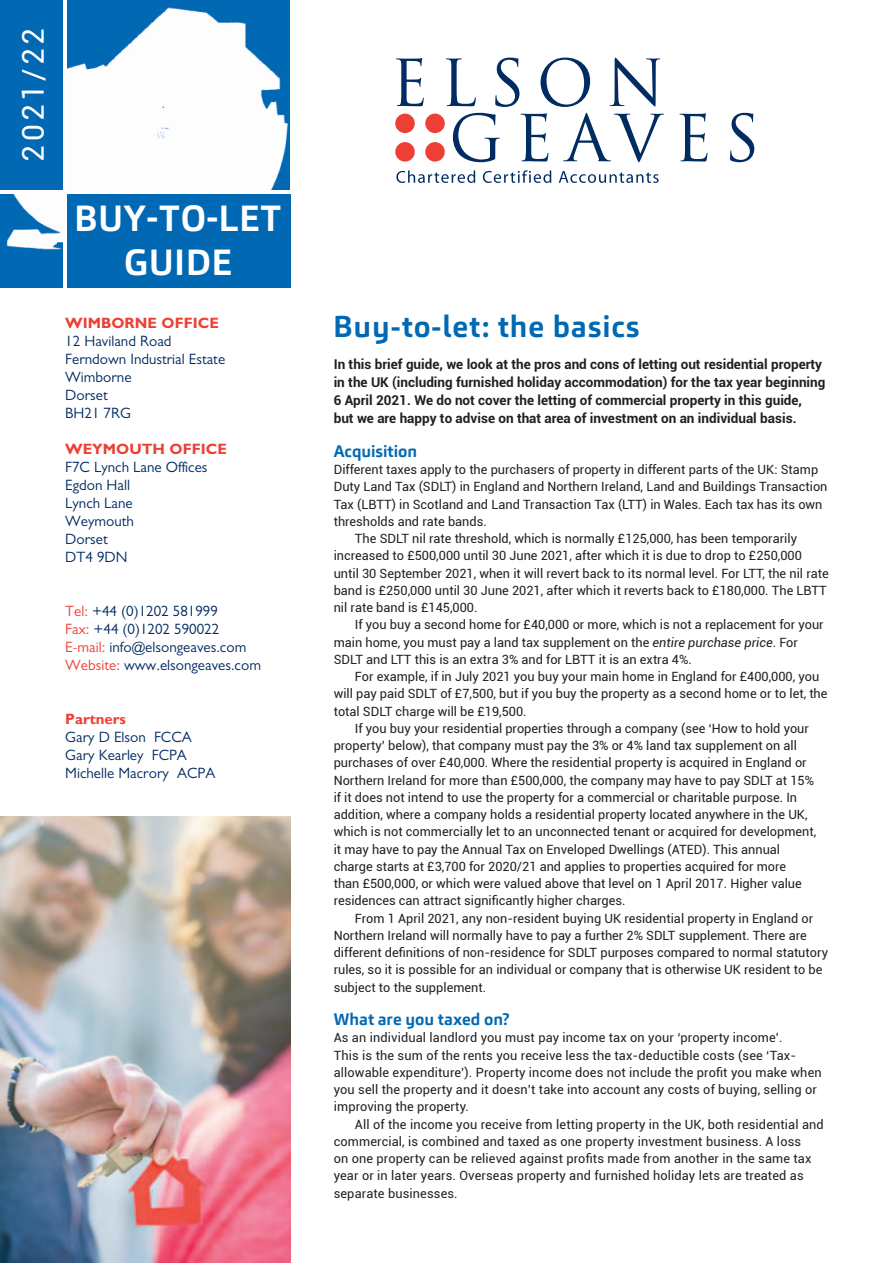
<style>
.page{position:relative;width:893px;height:1263px;background:#fff}
.page>*{position:absolute;margin:0;border:0;box-sizing:border-box;transform-origin:0 0}
.t1{font:700 36px/44.2px "Carnac";letter-spacing:.01em;color:#fff;text-align:center}
.t2{font:700 30px "Carnac";letter-spacing:.03em;color:#0168b3}
.t3{font:30px "Roboto";letter-spacing:.11em;color:#fff}
.t4{font:700 16.5px "Carnac";color:#0168b3}
.t5{font:15px/18px "Gill Sans";color:#002c62}
.t6{font:700 15px "Gill Sans";color:#ee3f34}
.t7{font:700 13.5px/18px "Roboto";color:#231f20}
.t8{font:12.75px/17.2px "Roboto";color:#231f20}
.s1{color:#ee3f34}
.s2{font-style:italic}
</style>
<div class="page">
<img style="left:0;top:816px;width:291px;height:447px">
<img style="left:1px;top:0;width:289px;height:288px">
<div style="left:1px;top:0;width:64px;height:192px;background:#0168b3"></div>
<div style="left:64px;top:192px;width:227px;height:96px;background:#0168b3"></div>
<hr style="left:0;top:191px;width:295px;height:3px;background:#fff">
<hr style="left:63px;top:0;width:3px;height:291px;background:#fff">
<svg style="left:396px;top:58px;width:28px;height:48px"></svg>
<svg style="left:446px;top:58px;width:30px;height:48px"></svg>
<svg style="left:495px;top:58px;width:24px;height:49px"></svg>
<svg style="left:541px;top:58px;width:49px;height:49px"></svg>
<svg style="left:610px;top:58px;width:50px;height:49px"></svg>
<svg style="left:453px;top:113px;width:47px;height:49px"></svg>
<svg style="left:520px;top:113px;width:28px;height:49px"></svg>
<svg style="left:563px;top:113px;width:101px;height:49px"></svg>
<svg style="left:679px;top:113px;width:28px;height:49px"></svg>
<svg style="left:730px;top:113px;width:24px;height:49px"></svg>
<svg style="left:396px;top:170px;width:79px;height:13px"></svg>
<svg style="left:483px;top:170px;width:68px;height:13px"></svg>
<svg style="left:559px;top:171px;width:100px;height:12px"></svg>
<div style="left:395px;top:114px;width:20px;height:19px;background:#ee3f34;border-radius:50%"></div>
<div style="left:425px;top:114px;width:20px;height:19px;background:#ee3f34;border-radius:50%"></div>
<div style="left:425px;top:142px;width:20px;height:20px;background:#ee3f34;border-radius:50%"></div>
<div style="left:395px;top:142px;width:20px;height:20px;background:#ee3f34;border-radius:50%"></div>
<h2 class="t3" style="left:12px;top:162px;width:135px;rotate:-90deg">2021/22</h2>
<h1 class="t1" style="left:74px;top:196px;width:209px">BUY-TO-LET<br>GUIDE</h1>
<p class="t6" style="left:65px;top:314px;width:155px">WIMBORNE OFFICE</p>
<p class="t5" style="left:65px;top:332px;width:161px">12 Haviland Road<br>Ferndown Industrial Estate<br>Wimborne<br>Dorset<br>BH21 7RG</p>
<p class="t6" style="left:65px;top:440px;width:163px">WEYMOUTH OFFICE</p>
<p class="t5" style="left:65px;top:458px;width:144px">F7C Lynch Lane Offices<br>Egdon Hall<br>Lynch Lane<br>Weymouth<br>Dorset<br>DT4 9DN</p>
<p class="t5" style="left:65px;top:602px;width:197px"><span class="s1">Tel:</span> +44 (0)1202 581999<br><span class="s1">Fax:</span> +44 (0)1202 590022<br><span class="s1">E-mail:</span> info@elsongeaves.com<br><span class="s1">Website:</span> www.elsongeaves.com</p>
<p class="t6" style="left:65px;top:710px;width:62px">Partners</p>
<p class="t5" style="left:65px;top:728px;width:152px">Gary D Elson FCCA<br>Gary Kearley FCPA<br>Michelle Macrory ACPA</p>
<h2 class="t2" style="left:333px;top:307px;width:308px">Buy-to-let: the basics</h2>
<p class="t7" style="left:334px;top:355px;width:493px">In this brief guide, we look at the pros and cons of letting out residential property in the UK (including furnished holiday accommodation) for the tax year beginning 6 April 2021. We do not cover the letting of commercial property in this guide,<br>but we are happy to advise on that area of investment on an individual basis.</p>
<p class="t4" style="left:334px;top:440px;width:85px">Acquisition</p>
<p class="t8" style="left:334px;top:460px;width:486px">Different taxes apply to the purchasers of property in different parts of the UK: Stamp</p>
<p class="t8" style="left:334px;top:478px;width:495px">Duty Land Tax (SDLT) in England and Northern Ireland, Land and Buildings Transaction</p>
<p class="t8" style="left:334px;top:495px;width:490px">Tax (LBTT) in Scotland and Land Transaction Tax (LTT) in Wales. Each tax has its own</p>
<p class="t8" style="left:334px;top:512px;width:155px">thresholds and rate bands.</p>
<p class="t8" style="left:355px;top:529px;width:444px">The SDLT nil rate threshold, which is normally £125,000, has been temporarily</p>
<p class="t8" style="left:334px;top:547px;width:470px">increased to £500,000 until 30 June 2021, after which it is due to drop to £250,000</p>
<p class="t8" style="left:334px;top:564px;width:497px">until 30 September 2021, when it will revert back to its normal level. For LTT, the nil rate</p>
<p class="t8" style="left:334px;top:581px;width:495px">band is £250,000 until 30 June 2021, after which it reverts back to £180,000. The LBTT</p>
<p class="t8" style="left:334px;top:598px;width:145px">nil rate band is £145,000.</p>
<p class="t8" style="left:355px;top:616px;width:470px">If you buy a second home for £40,000 or more, which is not a replacement for your</p>
<p class="t8" style="left:334px;top:633px;width:466px">main home, you must pay a land tax supplement on the <span class="s2">entire purchase price</span>. For</p>
<p class="t8" style="left:334px;top:650px;width:360px">SDLT and LTT this is an extra 3% and for LBTT it is an extra 4%.</p>
<p class="t8" style="left:355px;top:667px;width:466px">For example, if in July 2021 you buy your main home in England for £400,000, you</p>
<p class="t8" style="left:334px;top:685px;width:495px">will pay paid SDLT of £7,500, but if you buy the property as a second home or to let, the</p>
<p class="t8" style="left:334px;top:702px;width:194px">total SDLT charge will be £19,500.</p>
<p class="t8" style="left:355px;top:719px;width:455px">If you buy your residential properties through a company (see ‘How to hold your</p>
<p class="t8" style="left:334px;top:736px;width:465px">property’ below), that company must pay the 3% or 4% land tax supplement on all</p>
<p class="t8" style="left:334px;top:754px;width:474px">purchases of over £40,000. Where the residential property is acquired in England or</p>
<p class="t8" style="left:334px;top:771px;width:482px">Northern Ireland for more than £500,000, the company may have to pay SDLT at 15%</p>
<p class="t8" style="left:334px;top:788px;width:465px">if it does not intend to use the property for a commercial or charitable purpose. In</p>
<p class="t8" style="left:334px;top:805px;width:475px">addition, where a company holds a residential property located anywhere in the UK,</p>
<p class="t8" style="left:334px;top:823px;width:484px">which is not commercially let to an unconnected tenant or acquired for development,</p>
<p class="t8" style="left:334px;top:840px;width:448px">it may have to pay the Annual Tax on Enveloped Dwellings (ATED). This annual</p>
<p class="t8" style="left:334px;top:857px;width:454px">charge starts at £3,700 for 2020/21 and applies to properties acquired for more</p>
<p class="t8" style="left:334px;top:874px;width:470px">than £500,000, or which were valued above that level on 1 April 2017. Higher value</p>
<p class="t8" style="left:334px;top:892px;width:293px">residences can attract significantly higher charges.</p>
<p class="t8" style="left:355px;top:909px;width:460px">From 1 April 2021, any non-resident buying UK residential property in England or</p>
<p class="t8" style="left:334px;top:926px;width:474px">Northern Ireland will normally have to pay a further 2% SDLT supplement. There are</p>
<p class="t8" style="left:334px;top:943px;width:496px">different definitions of non-residence for SDLT purposes compared to normal statutory</p>
<p class="t8" style="left:334px;top:961px;width:490px">rules, so it is possible for an individual or company that is otherwise UK resident to be</p>
<p class="t8" style="left:334px;top:978px;width:154px">subject to the supplement.</p>
<p class="t4" style="left:334px;top:1009px;width:178px">What are you taxed on?</p>
<p class="t8" style="left:334px;top:1029px;width:489px">As an individual landlord you must pay income tax on your ‘property income’.<br>This is the sum of the rents you receive less the tax-deductible costs (see ‘Tax&shy;allowable expenditure’). Property income does not include the profit you make when you sell the property and it doesn’t take into account any costs of buying, selling or improving the property.</p>
<p class="t8" style="left:334px;top:1115px;width:492px;text-indent:21px">All of the income you receive from letting property in the UK, both residential and commercial, is combined and taxed as one property investment business. A loss<br>on one property can be relieved against profits made from another in the same tax year or in later years. Overseas property and furnished holiday lets are treated as separate businesses.</p>
</div>
